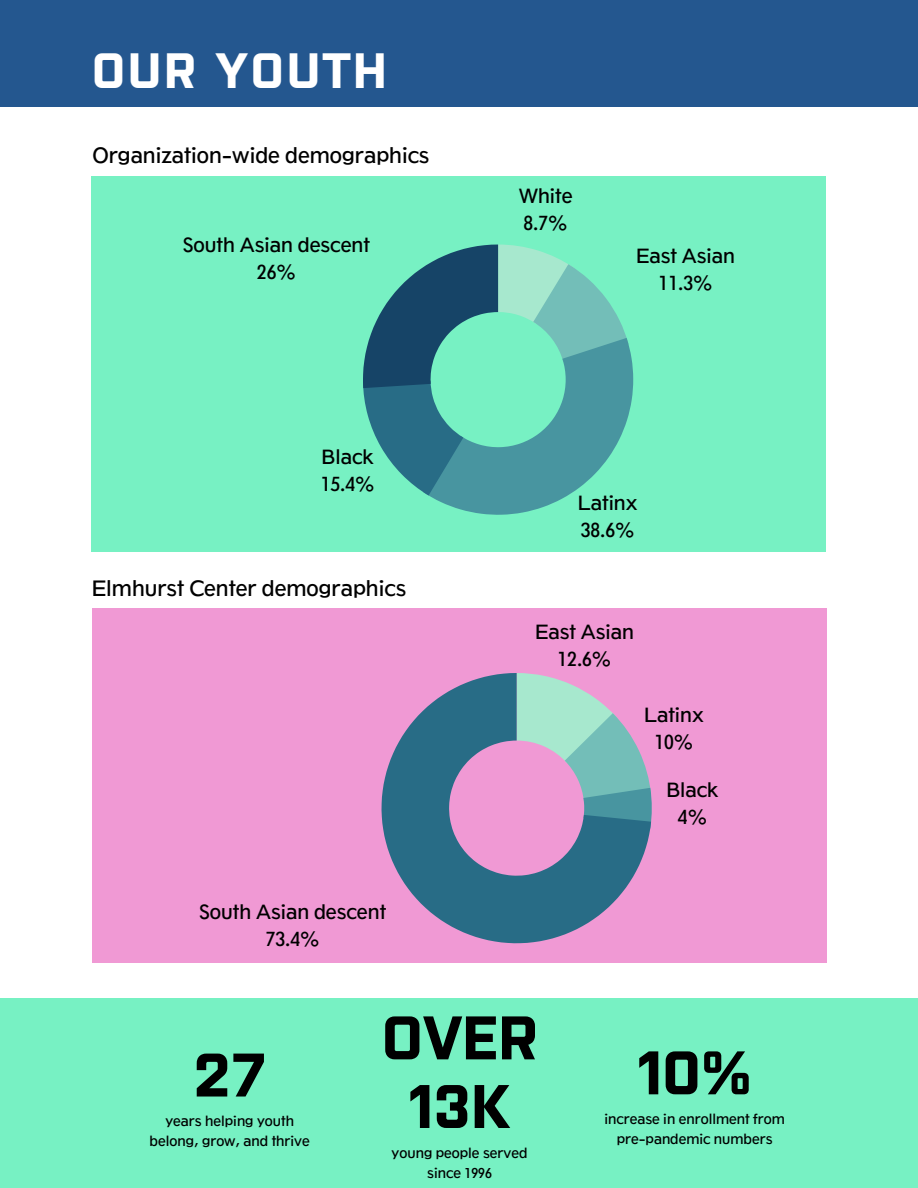
<style>
.page{position:relative;width:918px;height:1188px;background:#fff}
.page>*{position:absolute;margin:0;border:0;box-sizing:border-box;transform-origin:0 0}
.t1{font:700 61.35px/68.7px "Purista";color:#000;text-align:center}
.t2{font:700 49.65px "Purista";letter-spacing:.05em;color:#fff}
.t3{font:21px "Tw Cen Class MT Std";color:#000}
.t4{font:19.5px/27px "Tw Cen Class MT Std";color:#000;text-align:center}
.t5{font:13.65px/19.8px "Tw Cen Class MT Std";color:#000;text-align:center}
</style>
<div class="page">
<div style="left:0;top:0;width:918px;height:106px;background:#24578f"></div>
<div style="left:92px;top:176px;width:734px;height:375px;background:#77f1c3"></div>
<svg style="left:363px;top:245px;width:270px;height:270px"></svg>
<div style="left:92px;top:608px;width:734px;height:355px;background:#f099d4"></div>
<svg style="left:382px;top:673px;width:269px;height:270px;fill:#286c86"></svg>
<svg style="left:517px;top:673px;width:135px;height:155px"></svg>
<div style="left:0;top:999px;width:918px;height:189px;background:#77f1c3"></div>
<h2 class="t2" style="left:92px;top:34px;width:296px">OUR YOUTH</h2>
<p class="t3" style="left:92px;top:148px;width:339px">Organization-wide demographics</p>
<p class="t4" style="left:183px;top:232px;width:188px">South Asian descent<br>26%</p>
<p class="t4" style="left:321px;top:444px;width:55px;text-align:left">Black<br>15.4%</p>
<p class="t3" style="left:92px;top:580px;width:316px">Elmhurst Center demographics</p>
<p class="t4" style="left:199px;top:899px;width:188px">South Asian descent<br>73.4%</p>
<p class="t4" style="left:519px;top:183px;width:55px;text-align:left">White<br>8.7%</p>
<p class="t4" style="left:636px;top:243px;width:100px">East Asian<br>11.3%</p>
<p class="t4" style="left:578px;top:490px;width:61px;text-align:left">Latinx<br>38.6%</p>
<p class="t4" style="left:535px;top:619px;width:100px">East Asian<br>12.6%</p>
<p class="t4" style="left:644px;top:702px;width:61px">Latinx<br>10%</p>
<p class="t4" style="left:666px;top:777px;width:54px">Black<br>4%</p>
<h1 class="t1" style="left:193px;top:1035px;width:75px">27</h1>
<p class="t5" style="left:150px;top:1112px;width:162px">years helping youth belong, grow, and thrive</p>
<h1 class="t1" style="left:382px;top:998px;width:157px">OVER<br>13K</h1>
<p class="t5" style="left:392px;top:1143px;width:137px">young people served since 1996</p>
<h1 class="t1" style="left:637px;top:1033px;width:116px">10%</h1>
<p class="t5" style="left:604px;top:1110px;width:182px">increase in enrollment from pre-pandemic numbers</p>
</div>
